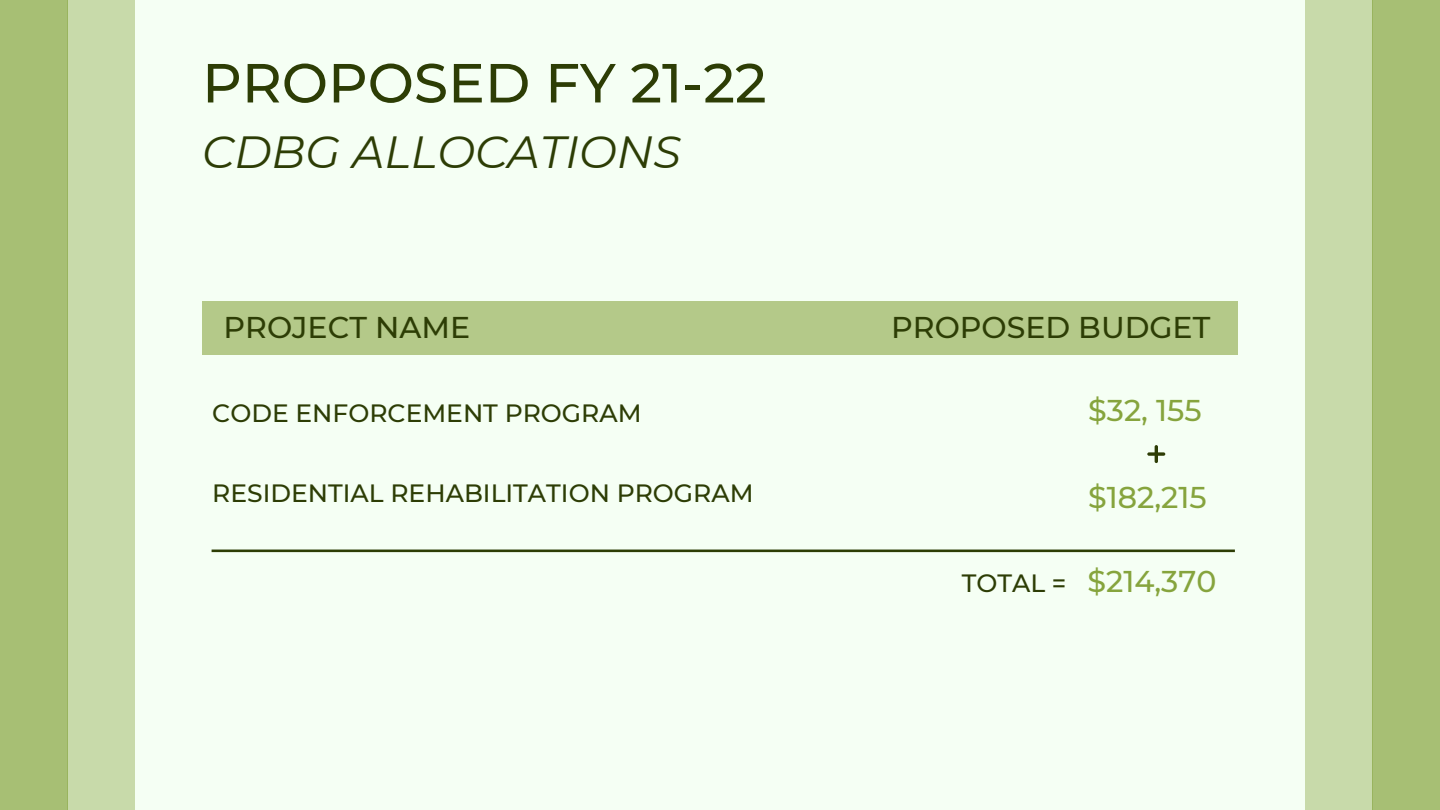
<style>
.page{position:relative;width:1440px;height:810px;background:#f5fff4}
.page>*{position:absolute;margin:0;border:0;box-sizing:border-box;transform-origin:0 0}
.t1{font:500 55px "Montserrat";color:#2d3d05}
.t2{font:italic 45px "Montserrat";color:#2d3d05}
.t3{font:500 30px "Montserrat";color:#2d3d05}
.t4{font:500 30px "Montserrat";color:#86a43d}
.t5{font:500 25px "Montserrat";color:#2d3d05}
</style>
<div class="page">
<div style="left:0;top:0;width:67px;height:810px;background:#a7bf74"></div>
<div style="left:67px;top:0;width:68px;height:810px;background:#c8daaa"></div>
<div style="left:1372px;top:0;width:68px;height:810px;background:#a7bf74"></div>
<div style="left:1305px;top:0;width:68px;height:810px;background:#c8daaa"></div>
<div style="left:202px;top:301px;width:1036px;height:53px;background:#b4c989"></div>
<svg style="left:1147px;top:445px;width:18px;height:18px"></svg>
<hr style="left:212px;top:550px;width:1023px;height:2px;background:#2d3d05">
<p class="t1" style="left:202px;top:49px;width:566px">PROPOSED FY 21-22</p>
<p class="t2" style="left:202px;top:125px;width:481px">CDBG ALLOCATIONS</p>
<p class="t3" style="left:224px;top:309px;width:248px">PROJECT NAME</p>
<p class="t3" style="left:891px;top:309px;width:321px">PROPOSED BUDGET</p>
<p class="t5" style="left:212px;top:398px;width:431px">CODE ENFORCEMENT PROGRAM</p>
<p class="t4" style="left:1088px;top:392px;width:115px">$32, 155</p>
<p class="t5" style="left:212px;top:478px;width:543px">RESIDENTIAL REHABILITATION PROGRAM</p>
<p class="t4" style="left:1088px;top:479px;width:120px">$182,215</p>
<p class="t5" style="left:962px;top:568px;width:106px">TOTAL =</p>
<p class="t4" style="left:1088px;top:563px;width:130px">$214,370</p>
</div>
